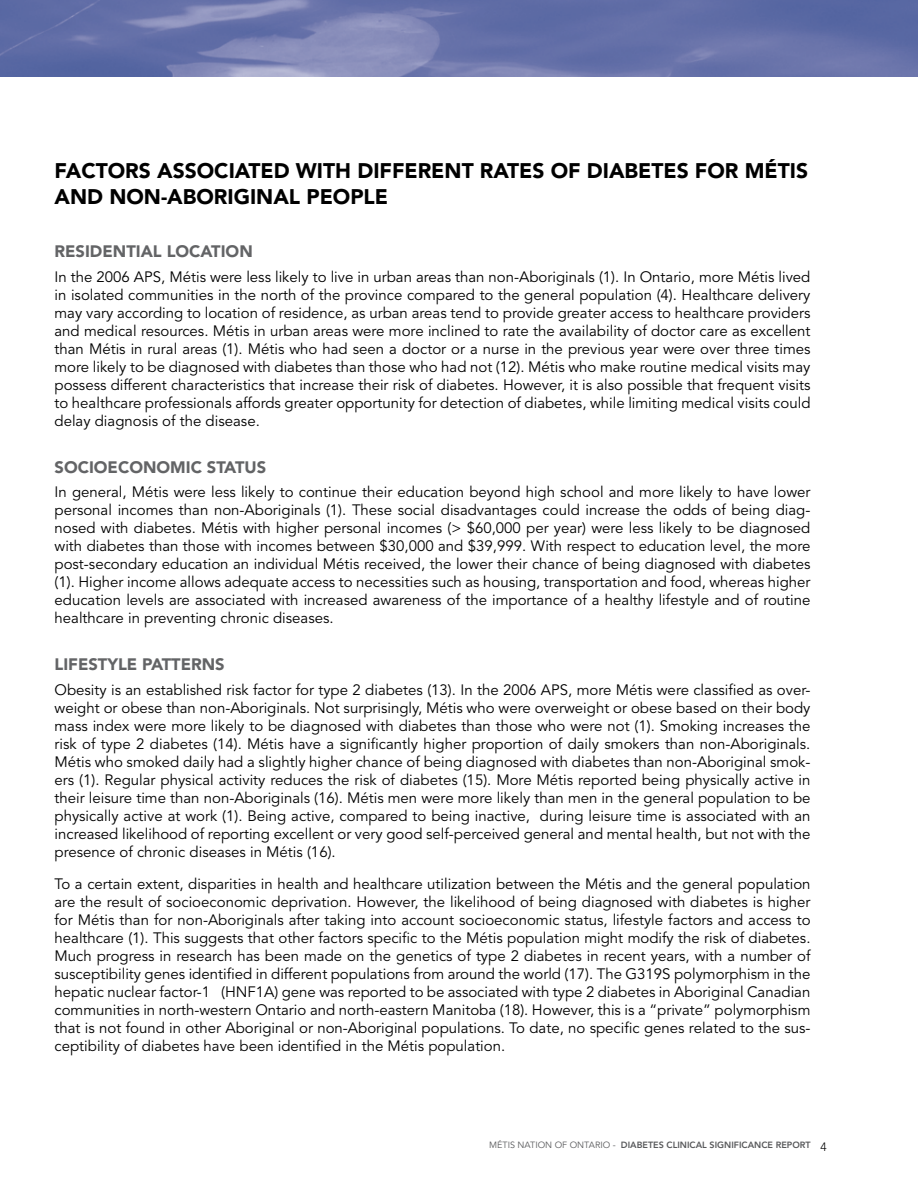
<style>
.page{position:relative;width:918px;height:1188px;background:#fff}
.page>*{position:absolute;margin:0;border:0;box-sizing:border-box;transform-origin:0 0}
.t1{font:900 21px "Avenir LT Std";color:#000}
.t2{font:900 16.5px "Avenir LT Std";color:#636466}
.t3{font:15px/18px "Avenir LT Std";color:#000;text-align:justify}
.t4{font:800 9px "Avenir LT Std";color:#58595b}
.s1{font-weight:400}
.s2{font-weight:300;font-size:12px;color:#000}
</style>
<div class="page">
<img style="left:0;top:0;width:918px;height:77px">
<h1 class="t1" style="left:55px;top:158px;width:656px">FACTORS ASSOCIATED WITH DIFF ERENT RATES OF DIABETES FOR</h1>
<h1 class="t1" style="left:745px;top:158px;width:65px">MÉTIS</h1>
<h1 class="t1" style="left:55px;top:184px;width:73px">AND NON</h1>
<h1 class="t1" style="left:161px;top:184px;width:229px">-ABORIGINAL PEOPLE</h1>
<p class="t2" style="left:55px;top:241px;width:185px">RESIDENTIAL LOCATION</p>
<p class="t3" style="left:55px;top:268px;width:758px">In the 2006 APS, Métis were less likely to live in urban areas than non-Aboriginals (1). In Ontario, more Métis lived in isolated communities in the north of the province compared to the general population (4). Healthcare delivery may vary according to location of residence, as urban areas tend to provide greater access to healthcare providers and medical resources. Métis in urban areas were more inclined to rate the availability of doctor care as excellent than Métis in rural areas (1). Métis who had seen a doctor or a nurse in the previous year were over three times more likely to be diagnosed with diabetes than those who had not (12). Métis who make routine medical visits may possess different characteristics that increase their risk of diabetes. However, it is also possible that frequent visits to healthcare professionals affords greater opportunity for detection of diabetes, while limiting medical visits could delay diagnosis of the disease.</p>
<p class="t2" style="left:55px;top:457px;width:13px">SOC</p>
<p class="t2" style="left:89px;top:457px;width:44px">IOECONOM</p>
<p class="t2" style="left:186px;top:457px;width:82px">IC STATUS</p>
<p class="t3" style="left:55px;top:484px;width:758px">In general, Métis were less likely to continue their education beyond high school and more likely to have lower personal incomes than non-Aboriginals (1). These social disadvantages could increase the odds of being diag&shy;nosed with diabetes. Métis with higher personal incomes (&gt; $60,000 per year) were less likely to be diagnosed with diabetes than those with incomes between $30,000 and $39,999. With respect to education level, the more post-secondary education an individual Métis received, the lower their chance of being diagnosed with diabetes (1). Higher income allows adequate access to necessities such as housing, transportation and food, whereas higher education levels are associated with increased awareness of the importance of a healthy lifestyle and of routine healthcare in preventing chronic diseases.</p>
<p class="t2" style="left:55px;top:655px;width:172px">LIFESTYLE PATTERNS</p>
<p class="t3" style="left:55px;top:681px;width:758px">Obesity is an established risk factor for type 2 diabetes (13). In the 2006 APS, more Métis were classified as over&shy;weight or obese than non-Aboriginals. Not surprisingly, Métis who were overweight or obese based on their body mass index were more likely to be diagnosed with diabetes than those who were not (1). Smoking increases the risk of type 2 diabetes (14). Métis have a significantly higher proportion of daily smokers than non-Aboriginals.<br>Métis who smoked daily had a slightly higher chance of being diagnosed with diabetes than non-Aboriginal smok&shy;ers (1). Regular physical activity reduces the risk of diabetes (15). More Métis reported being physically active in their leisure time than non-Aboriginals (16). Métis men were more likely than men in the general population to be physically active at work (1). Being active, compared to being inactive, during leisure time is associated with an increased likelihood of reporting excellent or very good self-perceived general and mental health, but not with the presence of chronic diseases in Métis (16).</p>
<p class="t3" style="left:55px;top:875px;width:758px">To a certain extent, disparities in health and healthcare utilization between the Métis and the general population are the result of socioeconomic deprivation. However, the likelihood of being diagnosed with diabetes is higher for Métis than for non-Aboriginals after taking into account socioeconomic status, lifestyle factors and access to healthcare (1). This suggests that other factors specific to the Métis population might modify the risk of diabetes.<br>Much progress in research has been made on the genetics of type 2 diabetes in recent years, with a number of susceptibility genes identified in different populations from around the world (17). The G319S polymorphism in the hepatic nuclear factor-1α (HNF1A) gene was reported to be associated with type 2 diabetes in Aboriginal Canadian communities in north-western Ontario and north-eastern Manitoba (18). However, this is a “private” polymorphism that is not found in other Aboriginal or non-Aboriginal populations. To date, no specific genes related to the sus&shy;ceptibility of diabetes have been identified in the Métis population.</p>
<p class="t4" style="left:489px;top:1140px;width:339px"><span class="s1">Métis Nation of Ontario -</span> DIABETES CLINICAL SIGNIFICANCE REPORT <span class="s2">4</span></p>
</div>
